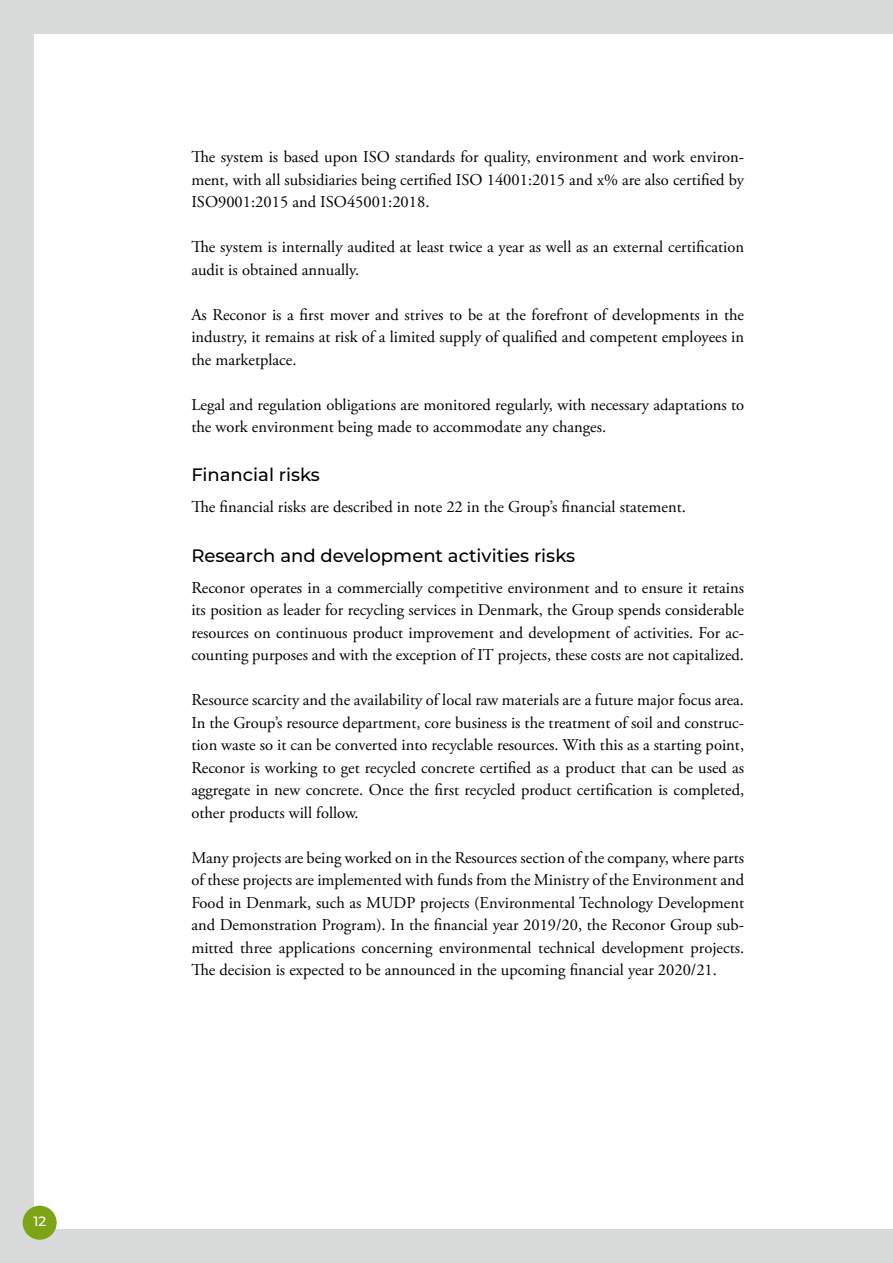
<style>
.page{position:relative;width:893px;height:1263px;background:#d9dada}
.page>*{position:absolute;margin:0;border:0;box-sizing:border-box;transform-origin:0 0}
.t1{font:500 18px "Montserrat";color:#000}
.t2{font:16.5px/22.5px "Adobe Garamond Pro";color:#000;text-align:justify}
.t3{font:500 13.5px "Montserrat";color:#fff}
</style>
<div class="page">
<div style="left:34px;top:34px;width:859px;height:1195px;background:#fff"></div>
<div style="left:23px;top:1206px;width:34px;height:34px;background:#7da417;border-radius:50%"></div>
<p class="t3" style="left:34px;top:1212px;width:14px">12</p>
<p class="t2" style="left:191px;top:146px;width:554px">The system is based upon ISO standards for quality, environment and work environ&shy;ment, with all subsidiaries being certified ISO 14001:2015 and x% are also certified by ISO9001:2015 and ISO45001:2018.</p>
<p class="t2" style="left:191px;top:236px;width:554px">The system is internally audited at least twice a year as well as an external certification audit is obtained annually.</p>
<p class="t2" style="left:191px;top:304px;width:554px">As Reconor is a first mover and strives to be at the forefront of developments in the industry, it remains at risk of a limited supply of qualified and competent employees in the marketplace.</p>
<p class="t2" style="left:191px;top:394px;width:554px">Legal and regulation obligations are monitored regularly, with necessary adaptations to the work environment being made to accommodate any changes.</p>
<p class="t1" style="left:191px;top:462px;width:130px">Financial risks</p>
<p class="t2" style="left:191px;top:496px;width:496px">The financial risks are described in note 22 in the Group’s financial statement.</p>
<p class="t1" style="left:191px;top:543px;width:385px">Research and development activities risks</p>
<p class="t2" style="left:191px;top:577px;width:554px">Reconor operates in a commercially competitive environment and to ensure it retains its position as leader for recycling services in Denmark, the Group spends considerable resources on continuous product improvement and development of activities. For ac&shy;counting purposes and with the exception of IT projects, these costs are not capitalized.</p>
<p class="t2" style="left:191px;top:689px;width:554px">Resource scarcity and the availability of local raw materials are a future major focus area.<br>In the Group’s resource department, core business is the treatment of soil and construc&shy;tion waste so it can be converted into recyclable resources. With this as a starting point, Reconor is working to get recycled concrete certified as a product that can be used as aggregate in new concrete. Once the first recycled product certification is completed, other products will follow.</p>
<p class="t2" style="left:191px;top:847px;width:554px">Many projects are being worked on in the Resources section of the company, where parts of these projects are implemented with funds from the Ministry of the Environment and Food in Denmark, such as MUDP projects (Environmental Technology Development and Demonstration Program). In the financial year 2019/20, the Reconor Group sub&shy;mitted three applications concerning environmental technical development projects.<br>The decision is expected to be announced in the upcoming financial year 2020/21.</p>
</div>
